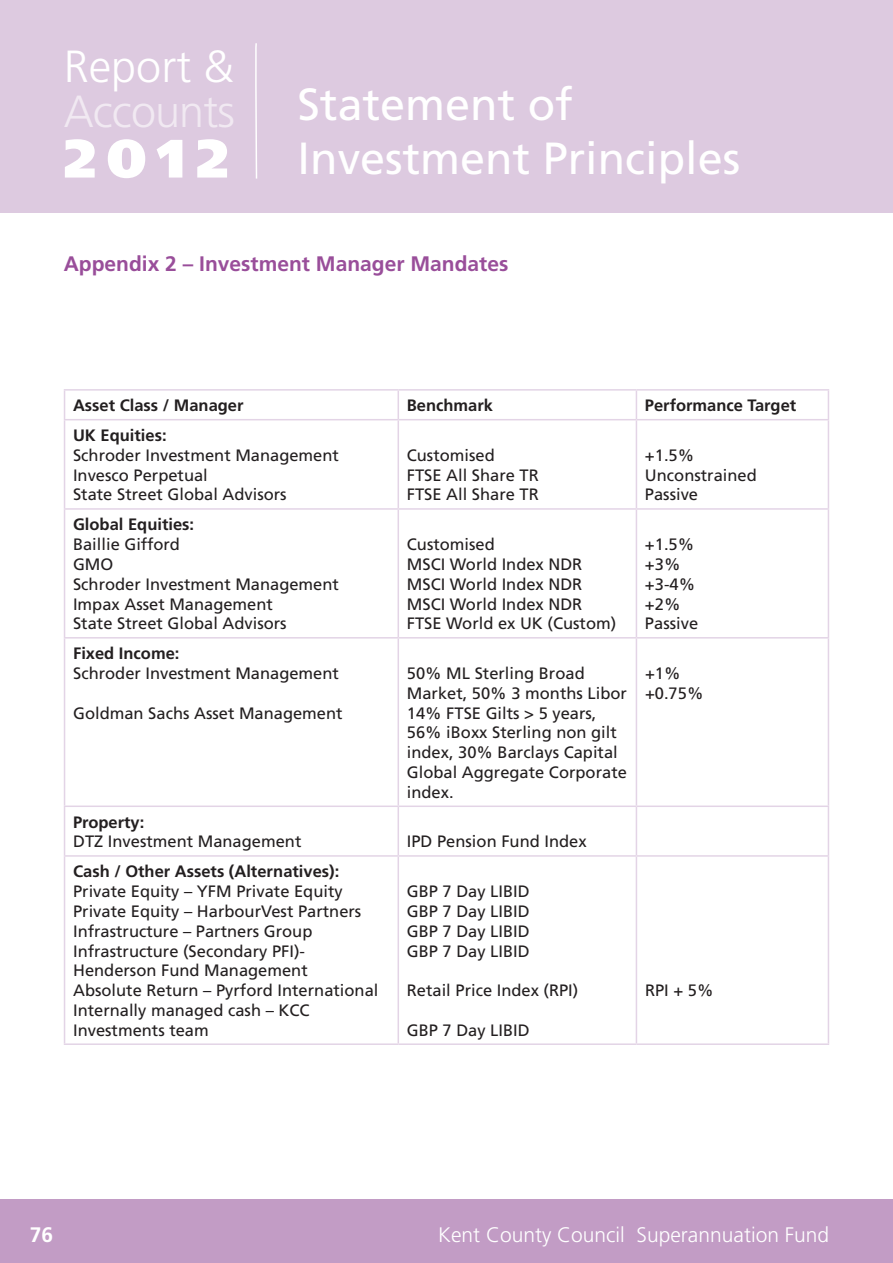
<style>
.page{position:relative;width:893px;height:1263px;background:#fff}
.page>*{position:absolute;margin:0;border:0;box-sizing:border-box;transform-origin:0 0}
.t1{font:900 54px "Frutiger";color:#fff}
.t2{font:45px/54px "Frutiger";color:#fff}
.t3{font:300 45px "Frutiger";letter-spacing:-.02em;color:#f1e9f2}
.t4{font:300 45px "Frutiger";color:#fff}
.t5{font:300 21px "Frutiger";color:#fff}
.t6{font:700 21px "Frutiger";color:#994e9a}
.t7{font:700 21px "Frutiger";color:#fff}
.t8{font:16.5px/19.8px "Frutiger";color:#231f20}
.t9{font:700 16.5px "Frutiger";color:#231f20}
</style>
<div class="page">
<div style="left:0;top:0;width:893px;height:213px;background:#ddcae0"></div>
<div style="left:0;top:1199px;width:893px;height:64px;background:#c29cc5"></div>
<svg style="left:255px;top:43px;width:3px;height:136px"></svg>
<hr style="left:64px;top:389px;width:334px;height:2px;background:#e3d4e6">
<svg style="left:64px;top:391px;width:1px;height:28px"></svg>
<hr style="left:398px;top:389px;width:238px;height:2px;background:#e3d4e6">
<svg style="left:398px;top:391px;width:1px;height:28px"></svg>
<hr style="left:636px;top:389px;width:193px;height:2px;background:#e3d4e6">
<svg style="left:636px;top:391px;width:1px;height:28px"></svg>
<svg style="left:828px;top:391px;width:1px;height:28px"></svg>
<hr style="left:64px;top:419px;width:334px;height:1px;background:#e3d4e6">
<hr style="left:64px;top:420px;width:1px;height:88px;background:#e3d4e6">
<hr style="left:398px;top:419px;width:238px;height:1px;background:#e3d4e6">
<hr style="left:398px;top:420px;width:1px;height:88px;background:#e3d4e6">
<hr style="left:636px;top:419px;width:193px;height:1px;background:#e3d4e6">
<hr style="left:636px;top:420px;width:1px;height:88px;background:#e3d4e6">
<hr style="left:828px;top:420px;width:1px;height:88px;background:#e3d4e6">
<hr style="left:64px;top:508px;width:334px;height:2px;background:#e3d4e6">
<hr style="left:64px;top:510px;width:1px;height:127px;background:#e3d4e6">
<hr style="left:398px;top:508px;width:238px;height:2px;background:#e3d4e6">
<hr style="left:398px;top:510px;width:1px;height:127px;background:#e3d4e6">
<hr style="left:636px;top:508px;width:193px;height:2px;background:#e3d4e6">
<hr style="left:636px;top:510px;width:1px;height:127px;background:#e3d4e6">
<hr style="left:828px;top:510px;width:1px;height:127px;background:#e3d4e6">
<hr style="left:64px;top:637px;width:334px;height:1px;background:#e3d4e6">
<hr style="left:64px;top:638px;width:1px;height:167px;background:#e3d4e6">
<hr style="left:398px;top:637px;width:238px;height:1px;background:#e3d4e6">
<hr style="left:398px;top:638px;width:1px;height:167px;background:#e3d4e6">
<hr style="left:636px;top:637px;width:193px;height:1px;background:#e3d4e6">
<hr style="left:636px;top:638px;width:1px;height:167px;background:#e3d4e6">
<hr style="left:828px;top:638px;width:1px;height:167px;background:#e3d4e6">
<hr style="left:64px;top:805px;width:334px;height:2px;background:#e3d4e6">
<hr style="left:64px;top:807px;width:1px;height:48px;background:#e3d4e6">
<hr style="left:398px;top:805px;width:238px;height:2px;background:#e3d4e6">
<hr style="left:398px;top:807px;width:1px;height:48px;background:#e3d4e6">
<hr style="left:636px;top:805px;width:193px;height:2px;background:#e3d4e6">
<hr style="left:636px;top:807px;width:1px;height:48px;background:#e3d4e6">
<hr style="left:828px;top:807px;width:1px;height:48px;background:#e3d4e6">
<hr style="left:64px;top:855px;width:334px;height:2px;background:#e3d4e6">
<hr style="left:64px;top:857px;width:1px;height:186px;background:#e3d4e6">
<hr style="left:398px;top:855px;width:238px;height:2px;background:#e3d4e6">
<hr style="left:398px;top:857px;width:1px;height:186px;background:#e3d4e6">
<hr style="left:636px;top:855px;width:193px;height:2px;background:#e3d4e6">
<hr style="left:636px;top:857px;width:1px;height:186px;background:#e3d4e6">
<hr style="left:828px;top:857px;width:1px;height:186px;background:#e3d4e6">
<hr style="left:64px;top:1043px;width:334px;height:2px;background:#e3d4e6">
<hr style="left:398px;top:1043px;width:238px;height:2px;background:#e3d4e6">
<hr style="left:636px;top:1043px;width:193px;height:2px;background:#e3d4e6">
<h2 class="t4" style="left:64px;top:41px;width:172px">Report &amp;</h2>
<h2 class="t3" style="left:64px;top:86px;width:173px">Accounts</h2>
<h1 class="t1" style="left:64px;top:126px;width:166px">2012</h1>
<p class="t2" style="left:298px;top:77px;width:444px">Statement of<br>Investment Principles</p>
<p class="t6" style="left:64px;top:252px;width:446px">Appendix 2 – Investment Manager Mandates</p>
<p class="t9" style="left:73px;top:396px;width:172px">Asset Class / Manager</p>
<p class="t9" style="left:407px;top:396px;width:88px">Benchmark</p>
<p class="t9" style="left:645px;top:396px;width:153px">Performance Target</p>
<p class="t9" style="left:73px;top:426px;width:95px">UK Equities:</p>
<p class="t8" style="left:73px;top:445px;width:267px">Schroder Investment Management</p>
<p class="t8" style="left:73px;top:465px;width:136px">Invesco Perpetual</p>
<p class="t8" style="left:73px;top:485px;width:215px">State Street Global Advisors</p>
<p class="t8" style="left:407px;top:445px;width:90px">Customised</p>
<p class="t8" style="left:407px;top:465px;width:134px">FTSE All Share TR</p>
<p class="t8" style="left:407px;top:485px;width:134px">FTSE All Share TR</p>
<p class="t8" style="left:645px;top:445px;width:51px">+1.5%</p>
<p class="t8" style="left:645px;top:465px;width:113px">Unconstrained</p>
<p class="t8" style="left:645px;top:485px;width:55px">Passive</p>
<p class="t9" style="left:73px;top:515px;width:123px">Global Equities:</p>
<p class="t8" style="left:73px;top:534px;width:108px">Baillie Gifford</p>
<p class="t8" style="left:73px;top:554px;width:42px">GMO</p>
<p class="t8" style="left:73px;top:574px;width:267px">Schroder Investment Management</p>
<p class="t8" style="left:73px;top:594px;width:201px">Impax Asset Management</p>
<p class="t8" style="left:73px;top:613px;width:215px">State Street Global Advisors</p>
<p class="t9" style="left:73px;top:644px;width:108px">Fixed Income:</p>
<p class="t8" style="left:73px;top:663px;width:267px">Schroder Investment Management</p>
<p class="t8" style="left:73px;top:703px;width:271px">Goldman Sachs Asset Management</p>
<p class="t8" style="left:407px;top:534px;width:90px">Customised</p>
<p class="t8" style="left:407px;top:554px;width:177px">MSCI World Index NDR</p>
<p class="t8" style="left:407px;top:574px;width:177px">MSCI World Index NDR</p>
<p class="t8" style="left:407px;top:594px;width:177px">MSCI World Index NDR</p>
<p class="t8" style="left:407px;top:613px;width:211px">FTSE World ex UK (Custom)</p>
<p class="t8" style="left:407px;top:663px;width:222px">50% ML Sterling Broad<br>Market, 50% 3 months Libor</p>
<p class="t8" style="left:407px;top:703px;width:222px">14% FTSE Gilts &gt; 5 years,<br>56% iBoxx Sterling non gilt index, 30% Barclays Capital<br>Global Aggregate Corporate index.</p>
<p class="t9" style="left:73px;top:812px;width:73px">Property:</p>
<p class="t8" style="left:73px;top:832px;width:230px">DTZ Investment Management</p>
<p class="t8" style="left:407px;top:832px;width:181px">IPD Pension Fund Index</p>
<p class="t9" style="left:73px;top:862px;width:268px">Cash / Other Assets (Alternatives):</p>
<p class="t8" style="left:73px;top:881px;width:271px">Private Equity – YFM Private Equity</p>
<p class="t8" style="left:73px;top:901px;width:290px">Private Equity – HarbourVest Partners</p>
<p class="t8" style="left:73px;top:921px;width:241px">Infrastructure – Partners Group</p>
<p class="t8" style="left:73px;top:941px;width:236px">Infrastructure (Secondary PFI)-<br>Henderson Fund Management</p>
<p class="t8" style="left:73px;top:980px;width:307px">Absolute Return – Pyrford International</p>
<p class="t8" style="left:73px;top:1000px;width:238px">Internally managed cash – KCC<br>Investments team</p>
<p class="t8" style="left:407px;top:881px;width:124px">GBP 7 Day LIBID</p>
<p class="t8" style="left:407px;top:901px;width:124px">GBP 7 Day LIBID</p>
<p class="t8" style="left:407px;top:921px;width:124px">GBP 7 Day LIBID</p>
<p class="t8" style="left:407px;top:941px;width:124px">GBP 7 Day LIBID</p>
<p class="t8" style="left:407px;top:980px;width:173px">Retail Price Index (RPI)</p>
<p class="t8" style="left:407px;top:1020px;width:124px">GBP 7 Day LIBID</p>
<p class="t8" style="left:645px;top:534px;width:51px">+1.5%</p>
<p class="t8" style="left:645px;top:554px;width:37px">+3%</p>
<p class="t8" style="left:645px;top:574px;width:52px">+3-4%</p>
<p class="t8" style="left:645px;top:594px;width:37px">+2%</p>
<p class="t8" style="left:645px;top:613px;width:55px">Passive</p>
<p class="t8" style="left:645px;top:663px;width:37px">+1%</p>
<p class="t8" style="left:645px;top:683px;width:60px">+0.75%</p>
<p class="t8" style="left:645px;top:980px;width:70px">RPI + 5%</p>
<p class="t7" style="left:30px;top:1222px;width:25px">76</p>
<p class="t5" style="left:438px;top:1223px;width:392px">Kent County Council Superannuation Fund</p>
</div>
